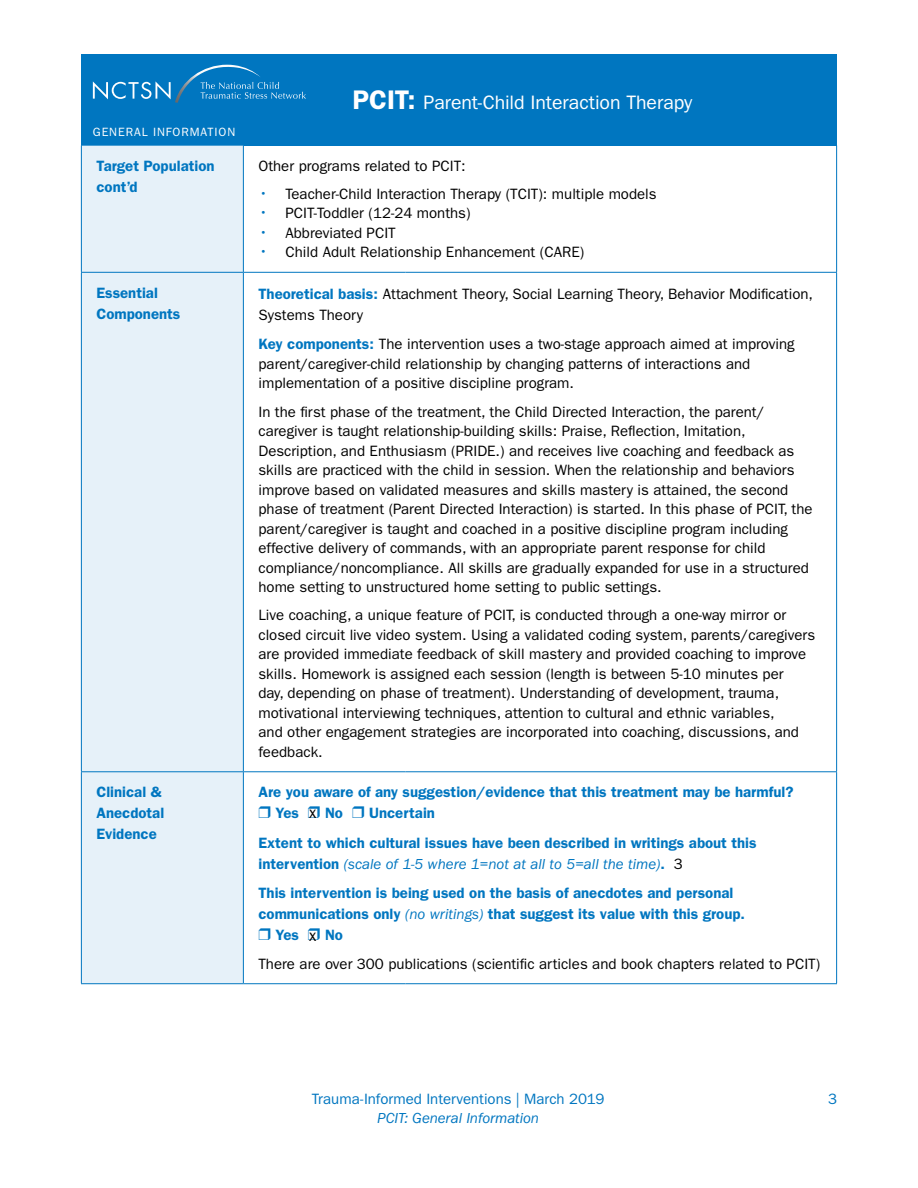
<style>
.page{position:relative;width:918px;height:1188px;background:#fff}
.page>*{position:absolute;margin:0;border:0;box-sizing:border-box;transform-origin:0 0}
.t1{font:19.5px "ITC Franklin Gothic Std";letter-spacing:-.005em;color:#fff}
.t2{font:16.5px "ITC Franklin Gothic Std";color:#000}
.t3{font:15px/19.5px "ITC Franklin Gothic Std";color:#000}
.t4{font:600 15px/21px "ITC Franklin Gothic Std";color:#0076c0}
.t5{font:15px "ITC Franklin Gothic Std";color:#0076c0}
.t6{font:italic 15px "ITC Franklin Gothic Std";letter-spacing:-.005em;color:#0076c0}
.t7{font:12px "ITC Franklin Gothic Std";letter-spacing:.075em;color:#fff}
.s1{font-weight:600;font-size:27px}
.s2{font-size:16.5px;color:#0076c0}
.s3{font-weight:600;color:#0076c0}
.s4{font-weight:400;font-style:italic}
.s5{font-weight:400;color:#000}
</style>
<div class="page">
<div style="left:81px;top:54px;width:756px;height:92px;background:#0076c0"></div>
<svg style="left:93px;top:64px;width:213px;height:39px"></svg>
<div style="left:82px;top:146px;width:161px;height:837px;background:#e6f1f9"></div>
<hr style="left:81px;top:146px;width:1px;height:126px;background:#0076c0">
<hr style="left:243px;top:146px;width:1px;height:126px;background:#0076c0">
<hr style="left:836px;top:146px;width:1px;height:126px;background:#0076c0">
<hr style="left:81px;top:272px;width:162px;height:1px;background:#0076c0">
<hr style="left:81px;top:273px;width:1px;height:498px;background:#0076c0">
<hr style="left:243px;top:272px;width:163px;height:1px;background:#0076c0">
<hr style="left:243px;top:273px;width:1px;height:498px;background:#0076c0">
<hr style="left:406px;top:272px;width:431px;height:1px;background:#0076c0">
<hr style="left:836px;top:273px;width:1px;height:498px;background:#0076c0">
<hr style="left:81px;top:771px;width:162px;height:1px;background:#0076c0">
<hr style="left:81px;top:772px;width:1px;height:211px;background:#0076c0">
<hr style="left:243px;top:771px;width:163px;height:1px;background:#0076c0">
<hr style="left:243px;top:772px;width:1px;height:211px;background:#0076c0">
<hr style="left:406px;top:771px;width:431px;height:1px;background:#0076c0">
<hr style="left:836px;top:772px;width:1px;height:211px;background:#0076c0">
<hr style="left:81px;top:983px;width:162px;height:1px;background:#0076c0">
<hr style="left:243px;top:983px;width:163px;height:1px;background:#0076c0">
<hr style="left:406px;top:983px;width:431px;height:1px;background:#0076c0">
<h1 class="t1" style="left:352px;top:91px;width:341px"><span class="s1">PCIT:</span> Parent-Child Interaction Therapy</h1>
<p class="t7" style="left:93px;top:125px;width:144px">GENERAL INFORMATION</p>
<p class="t4" style="left:96px;top:155px;width:120px">Target Population cont’d</p>
<p class="t3" style="left:258px;top:156px;width:209px">Other programs related to PCIT:</p>
<p class="t3" style="left:258px;top:184px;width:400px"><span class="s2">•</span> Teacher-Child Interaction Therapy (TCIT): multiple models</p>
<p class="t3" style="left:258px;top:203px;width:214px"><span class="s2">•</span> PCIT-Toddler (12-24 months)</p>
<p class="t3" style="left:258px;top:223px;width:139px"><span class="s2">•</span> Abbreviated PCIT</p>
<p class="t3" style="left:258px;top:242px;width:327px"><span class="s2">•</span> Child Adult Relationship Enhancement (CARE)</p>
<p class="t4" style="left:96px;top:282px;width:85px">Essential<br>Components</p>
<p class="t3" style="left:258px;top:283px;width:556px;line-height:21px"><span class="s3">Theoretical basis:</span> Attachment Theory, Social Learning Theory, Behavior Modification,<br>Systems Theory</p>
<p class="t3" style="left:258px;top:335px;width:538px"><span class="s3">Key components:</span> The intervention uses a two-stage approach aimed at improving parent/caregiver-child relationship by changing patterns of interactions and implementation of a positive discipline program.</p>
<p class="t3" style="left:258px;top:402px;width:556px">In the first phase of the treatment, the Child Directed Interaction, the parent/ caregiver is taught relationship-building skills: Praise, Reflection, Imitation, Description, and Enthusiasm (PRIDE.) and receives live coaching and feedback as skills are practiced with the child in session. When the relationship and behaviors improve based on validated measures and skills mastery is attained, the second phase of treatment (Parent Directed Interaction) is started. In this phase of PCIT, the parent/caregiver is taught and coached in a positive discipline program including effective delivery of commands, with an appropriate parent response for child compliance/noncompliance. All skills are gradually expanded for use in a structured home setting to unstructured home setting to public settings.</p>
<p class="t3" style="left:258px;top:605px;width:558px">Live coaching, a unique feature of PCIT, is conducted through a one-way mirror or closed circuit live video system. Using a validated coding system, parents/caregivers are provided immediate feedback of skill mastery and provided coaching to improve skills. Homework is assigned each session (length is between 5-10 minutes per<br>day, depending on phase of treatment). Understanding of development, trauma, motivational interviewing techniques, attention to cultural and ethnic variables,<br>and other engagement strategies are incorporated into coaching, discussions, and feedback.</p>
<p class="t4" style="left:96px;top:782px;width:69px">Clinical &amp;<br>Anecdotal<br>Evidence</p>
<p class="t4" style="left:276px;top:782px;width:520px;text-indent:-17px">Are you aware of any suggestion/evidence that this treatment may be harmful?<br>Yes</p>
<p class="t4" style="left:258px;top:798px;width:500px;line-height:29.7px;text-indent:111px">Uncertain<br>Extent to which cultural issues have been described in writings about this</p>
<p class="t4" style="left:258px;top:849px;width:476px;line-height:29.7px">intervention <span class="s4">(scale of 1-5 where 1=not at all to 5=all the time)</span>. <span class="s5">3<br></span>This intervention is being used on the basis of anecdotes and personal</p>
<p class="t4" style="left:276px;top:904px;width:471px;text-indent:-17px">communications only <span class="s4">(no writings)</span> that suggest its value with this group.<br>Yes</p>
<p class="t4" style="left:325px;top:803px;width:19px">No</p>
<p class="t2" style="left:309px;top:803px;width:9px">x</p>
<p class="t4" style="left:325px;top:925px;width:19px">No</p>
<p class="t3" style="left:258px;top:954px;width:563px">There are over 300 publications (scientific articles and book chapters related to PCIT)</p>
<p class="t2" style="left:309px;top:925px;width:9px">x</p>
<p class="t5" style="left:312px;top:1090px;width:294px">Trauma-Informed Interventions | March 2019</p>
<p class="t5" style="left:828px;top:1090px;width:10px">3</p>
<p class="t6" style="left:377px;top:1110px;width:163px">PCIT: General Information</p>
</div>
